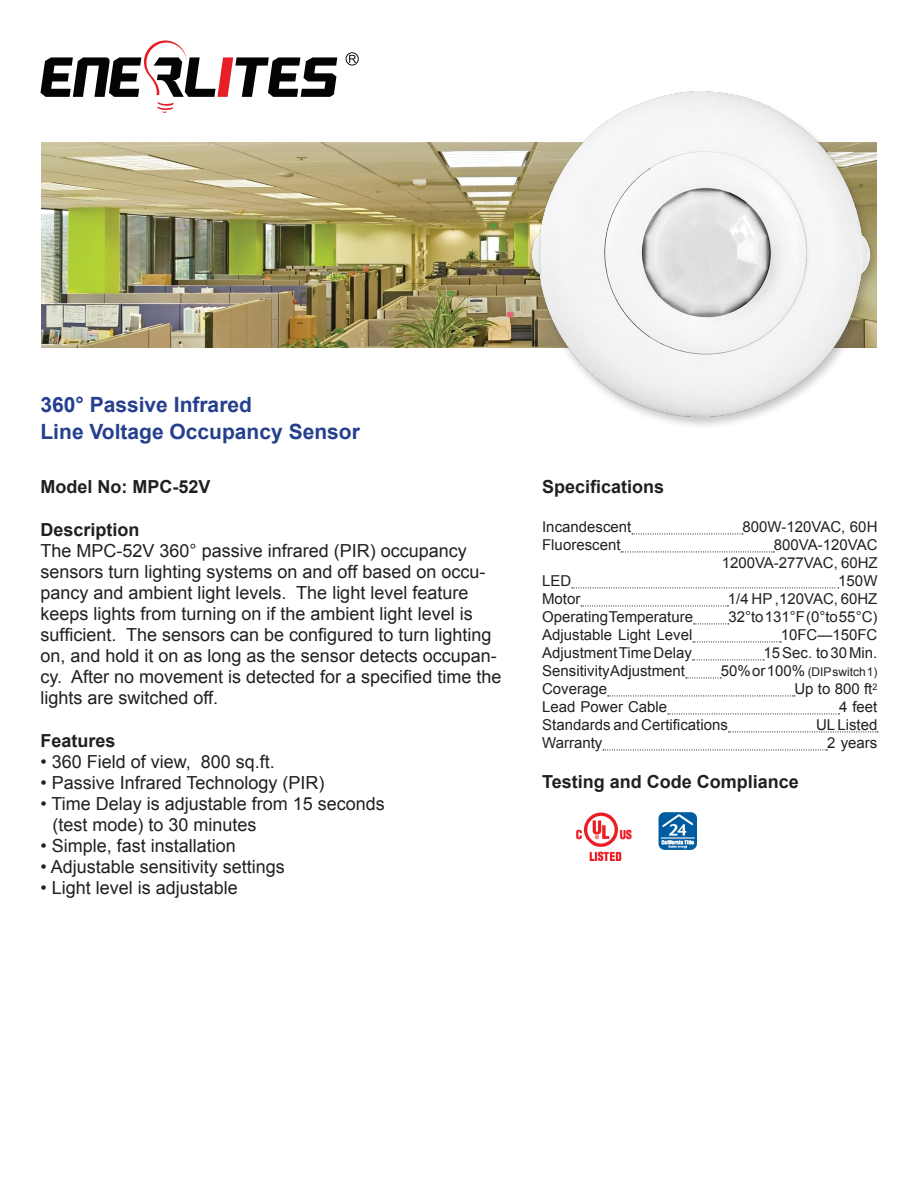
<style>
.page{position:relative;width:918px;height:1188px;background:#fff}
.page>*{position:absolute;margin:0;border:0;box-sizing:border-box;transform-origin:0 0}
.t1{font:700 21px "Arial";color:#253f8e}
.t2{font:18px/21px "Arial";color:#231f20}
.t3{font:700 18px "Arial";color:#231f20}
.t4{font:15px "Arial";color:#231f20}
.t5{font:12px "Arial";color:#231f20}
.s1{font-size:15px}
</style>
<div class="page">
<svg style="left:40px;top:40px;width:297px;height:73px"></svg>
<svg style="left:346px;top:52px;width:12px;height:14px"></svg>
<svg style="left:632px;top:533px;width:111px;height:1px"></svg>
<svg style="left:621px;top:551px;width:153px;height:1px"></svg>
<svg style="left:572px;top:587px;width:267px;height:1px"></svg>
<svg style="left:581px;top:605px;width:147px;height:1px"></svg>
<svg style="left:694px;top:623px;width:35px;height:1px"></svg>
<svg style="left:693px;top:641px;width:88px;height:1px"></svg>
<svg style="left:692px;top:659px;width:72px;height:1px"></svg>
<svg style="left:686px;top:677px;width:35px;height:1px"></svg>
<svg style="left:608px;top:695px;width:187px;height:1px"></svg>
<svg style="left:668px;top:713px;width:172px;height:1px"></svg>
<svg style="left:728px;top:731px;width:150px;height:1px"></svg>
<svg style="left:603px;top:749px;width:224px;height:1px"></svg>
<img style="left:577px;top:812px;width:119px;height:48px">
<img style="left:41px;top:142px;width:487px;height:206px">
<div style="left:528px;top:89px;width:353px;height:341px;background:#231f20;opacity:.25"></div>
<img style="left:532px;top:91px;width:337px;height:326px">
<p class="t1" style="left:40px;top:391px;width:213px">360° Passive Infrared</p>
<p class="t1" style="left:40px;top:418px;width:321px">Line Voltage Occupancy Sensor</p>
<p class="t3" style="left:40px;top:475px;width:172px">Model No: MPC-52V</p>
<p class="t3" style="left:40px;top:518px;width:101px">Description</p>
<p class="t2" style="left:40px;top:540px;width:462px">The MPC-52V 360° passive infrared (PIR) occupancy sensors turn lighting systems on and off based on occu&shy;pancy and ambient light levels. The light level feature keeps lights from turning on if the ambient light level is sufficient. The sensors can be configured to turn lighting on, and hold it on as long as the sensor detects occupan&shy;cy. After no movement is detected for a specified time the lights are switched off.</p>
<p class="t3" style="left:40px;top:728px;width:77px">Features</p>
<p class="t2" style="left:40px;top:751px;width:236px">• 360 Field of view, 800 sq.ft.</p>
<p class="t2" style="left:40px;top:772px;width:286px">• Passive Infrared Technology (PIR)</p>
<p class="t2" style="left:40px;top:793px;width:346px">• Time Delay is adjustable from 15 seconds</p>
<p class="t2" style="left:53px;top:814px;width:206px">(test mode) to 30 minutes</p>
<p class="t2" style="left:40px;top:835px;width:197px">• Simple, fast installation</p>
<p class="t2" style="left:40px;top:856px;width:246px">• Adjustable sensitivity settings</p>
<p class="t2" style="left:40px;top:877px;width:199px">• Light level is adjustable</p>
<p class="t3" style="left:542px;top:475px;width:124px">Specifications</p>
<p class="t4" style="left:542px;top:517px;width:91px">Incandescent</p>
<p class="t4" style="left:743px;top:517px;width:136px">800W-120VAC, 60H</p>
<p class="t4" style="left:542px;top:535px;width:80px">Fluorescent</p>
<p class="t4" style="left:774px;top:535px;width:105px">800VA-120VAC</p>
<p class="t4" style="left:722px;top:553px;width:158px">1200VA-277VAC, 60HZ</p>
<p class="t4" style="left:542px;top:571px;width:31px">LED</p>
<p class="t4" style="left:838px;top:571px;width:41px">150W</p>
<p class="t4" style="left:542px;top:589px;width:40px">Motor</p>
<p class="t4" style="left:728px;top:589px;width:151px">1/4 HP ,120VAC, 60HZ</p>
<p class="t4" style="left:542px;top:607px;width:152px">Operating Temperature</p>
<p class="t4" style="left:728px;top:607px;width:151px">32°to 131°F (0°to 55°C)</p>
<p class="t4" style="left:542px;top:625px;width:152px">Adjustable Light Level</p>
<p class="t4" style="left:781px;top:625px;width:98px">10FC—150FC</p>
<p class="t4" style="left:542px;top:643px;width:151px">Adjustment Time Delay</p>
<p class="t4" style="left:764px;top:643px;width:115px">15 Sec. to 30 Min.</p>
<p class="t4" style="left:542px;top:661px;width:144px">Sensitivity Adjustment</p>
<p class="t5" style="left:721px;top:664px;width:158px"><span class="s1">50% or 100%</span> (DIP switch 1)</p>
<p class="t4" style="left:542px;top:679px;width:67px">Coverage</p>
<p class="t4" style="left:794px;top:679px;width:85px">Up to 800 ft<sup>2</sup></p>
<p class="t4" style="left:542px;top:697px;width:127px">Lead Power Cable</p>
<p class="t4" style="left:839px;top:697px;width:40px">4 feet</p>
<p class="t4" style="left:542px;top:715px;width:187px">Standards and Certifications</p>
<p class="t4" style="left:816px;top:715px;width:63px">UL Listed</p>
<p class="t4" style="left:542px;top:733px;width:62px">Warranty</p>
<p class="t4" style="left:827px;top:733px;width:52px">2 years</p>
<p class="t3" style="left:542px;top:770px;width:258px">Testing and Code Compliance</p>
</div>
